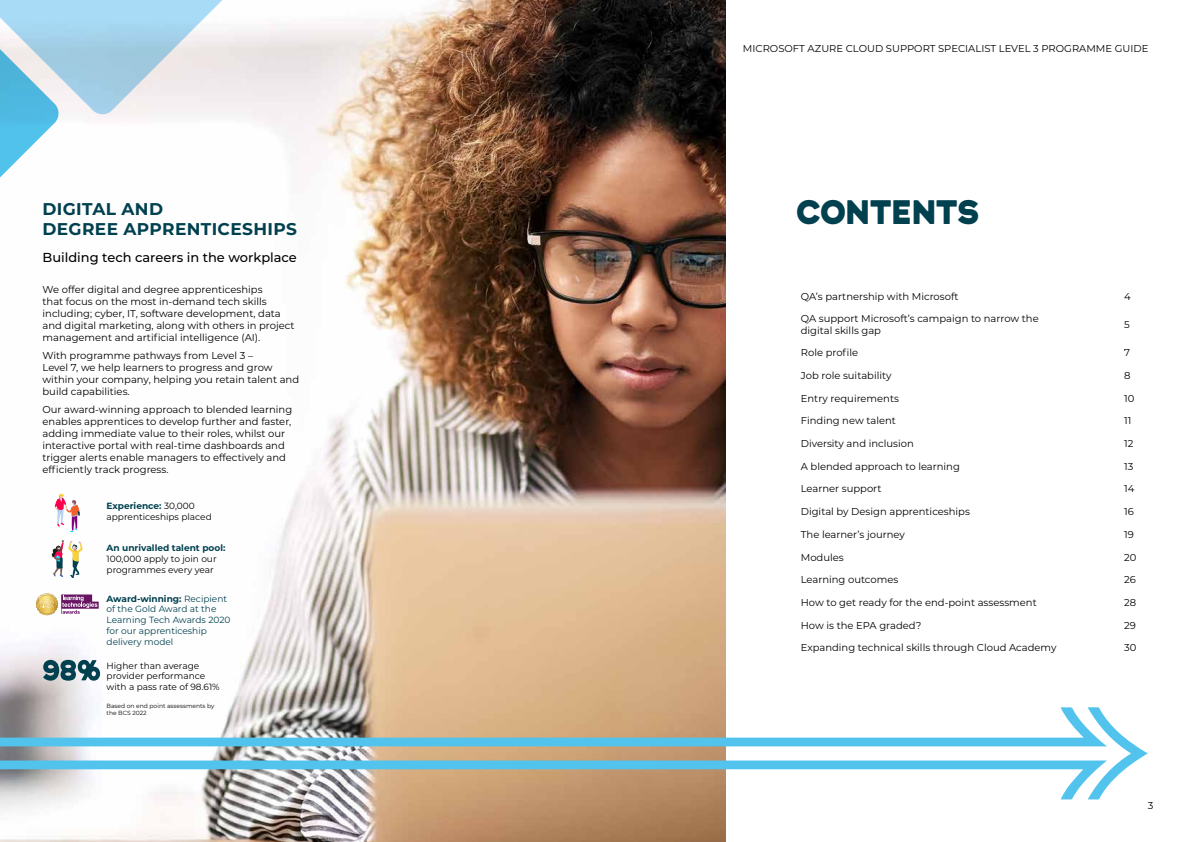
<style>
.page{position:relative;width:1191px;height:842px;background:#fff}
.page>*{position:absolute;margin:0;border:0;box-sizing:border-box;transform-origin:0 0}
.t1{font:34px "Krana Fat B";letter-spacing:.02em;color:#00404f}
.t2{font:700 17px "Montserrat";letter-spacing:.02em;color:#00404f}
.t3{font:500 13px "Montserrat";color:#000}
.t4{font:10px/12px "Montserrat";color:#000}
.t5{font:9px/10.8px "Montserrat";color:#000}
.t6{font:9px/10.8px "Montserrat";color:#00404f}
.t7{font:700 9px "Montserrat";color:#00404f}
.t8{font:6px/7px "Montserrat";color:#000}
.s1{font-weight:700;color:#00404f}
.s2{font-weight:700}
</style>
<div class="page">
<img style="left:0;top:0;width:726px;height:842px">
<svg style="left:55px;top:493px;width:25px;height:39px"></svg>
<svg style="left:52px;top:540px;width:31px;height:38px"></svg>
<svg style="left:36px;top:593px;width:63px;height:22px"></svg>
<svg style="left:0;top:707px;width:1087px;height:39px"></svg>
<svg style="left:0;top:760px;width:1087px;height:39px"></svg>
<svg style="left:1087px;top:707px;width:60px;height:92px"></svg>
<svg style="left:0;top:0;width:307px;height:200px"></svg>
<svg style="left:43px;top:660px;width:57px;height:21px"></svg>
<p class="t4" style="left:743px;top:42px;width:407px">MICROSOFT AZURE CLOUD SUPPORT SPECIALIST LEVEL 3 PROGRAMME GUIDE</p>
<h2 class="t2" style="left:43px;top:197px;width:122px">DIGITAL AND</h2>
<h1 class="t1" style="left:797px;top:190px;width:184px">CONTENTS</h1>
<h2 class="t2" style="left:43px;top:217px;width:256px">DEGREE APPRENTICESHIPS</h2>
<h3 class="t3" style="left:43px;top:248px;width:256px">Building tech careers in the workplace</h3>
<p class="t4" style="left:801px;top:290px;width:159px">QA’s partnership with Microsoft</p>
<p class="t4" style="left:1124px;top:290px;width:8px">4</p>
<p class="t4" style="left:801px;top:312px;width:239px">QA support Microsoft’s campaign to narrow the digital skills gap</p>
<p class="t4" style="left:1124px;top:318px;width:7px">5</p>
<p class="t4" style="left:801px;top:346px;width:59px">Role profile</p>
<p class="t4" style="left:1124px;top:346px;width:7px">7</p>
<p class="t4" style="left:801px;top:369px;width:92px">Job role suitability</p>
<p class="t4" style="left:1124px;top:369px;width:8px">8</p>
<p class="t4" style="left:801px;top:392px;width:100px">Entry requirements</p>
<p class="t4" style="left:1124px;top:392px;width:12px">10</p>
<p class="t4" style="left:801px;top:414px;width:97px">Finding new talent</p>
<p class="t4" style="left:1124px;top:414px;width:9px">11</p>
<p class="t4" style="left:801px;top:437px;width:114px">Diversity and inclusion</p>
<p class="t4" style="left:1124px;top:437px;width:11px">12</p>
<p class="t4" style="left:801px;top:460px;width:161px">A blended approach to learning</p>
<p class="t4" style="left:1124px;top:460px;width:11px">13</p>
<p class="t4" style="left:801px;top:483px;width:82px">Learner support</p>
<p class="t4" style="left:1124px;top:483px;width:12px">14</p>
<p class="t4" style="left:801px;top:505px;width:171px">Digital by Design apprenticeships</p>
<p class="t4" style="left:1124px;top:505px;width:11px">16</p>
<p class="t4" style="left:801px;top:528px;width:106px">The learner’s journey</p>
<p class="t4" style="left:1124px;top:528px;width:11px">19</p>
<p class="t4" style="left:801px;top:551px;width:44px">Modules</p>
<p class="t4" style="left:1124px;top:551px;width:14px">20</p>
<p class="t4" style="left:801px;top:573px;width:99px">Learning outcomes</p>
<p class="t4" style="left:1124px;top:573px;width:13px">26</p>
<p class="t4" style="left:801px;top:596px;width:237px">How to get ready for the end-point assessment</p>
<p class="t4" style="left:1124px;top:596px;width:14px">28</p>
<p class="t4" style="left:801px;top:619px;width:122px">How is the EPA graded?</p>
<p class="t4" style="left:1124px;top:619px;width:13px">29</p>
<p class="t4" style="left:801px;top:641px;width:257px">Expanding technical skills through Cloud Academy</p>
<p class="t4" style="left:1124px;top:641px;width:14px">30</p>
<p class="t4" style="left:43px;top:283px;width:254px">We offer digital and degree apprenticeships<br>that focus on the most in-demand tech skills including; cyber, IT, software development, data and digital marketing, along with others in project management and artificial intelligence (AI).</p>
<p class="t4" style="left:43px;top:349px;width:258px">With programme pathways from Level 3 –<br>Level 7, we help learners to progress and grow within your company, helping you retain talent and build capabilities.</p>
<p class="t4" style="left:43px;top:403px;width:251px">Our award-winning approach to blended learning enables apprentices to develop further and faster, adding immediate value to their roles, whilst our interactive portal with real-time dashboards and trigger alerts enable managers to effectively and efficiently track progress.</p>
<p class="t5" style="left:107px;top:500px;width:107px"><span class="s1">Experience:</span> 30,000 apprenticeships placed</p>
<p class="t7" style="left:107px;top:541px;width:120px">An unrivalled talent pool:</p>
<p class="t5" style="left:107px;top:553px;width:112px">100,000 apply to join our programmes every year</p>
<p class="t6" style="left:107px;top:593px;width:125px"><span class="s2">Award-winning:</span> Recipient of the Gold Award at the<br>Learning Tech Awards 2020 for our apprenticeship delivery model</p>
<p class="t5" style="left:107px;top:660px;width:115px">Higher than average provider performance with a pass rate of 98.61%</p>
<p class="t8" style="left:107px;top:702px;width:109px">Based on end point assessments by the BCS 2022</p>
<p class="t4" style="left:1147px;top:799px;width:7px">3</p>
</div>
